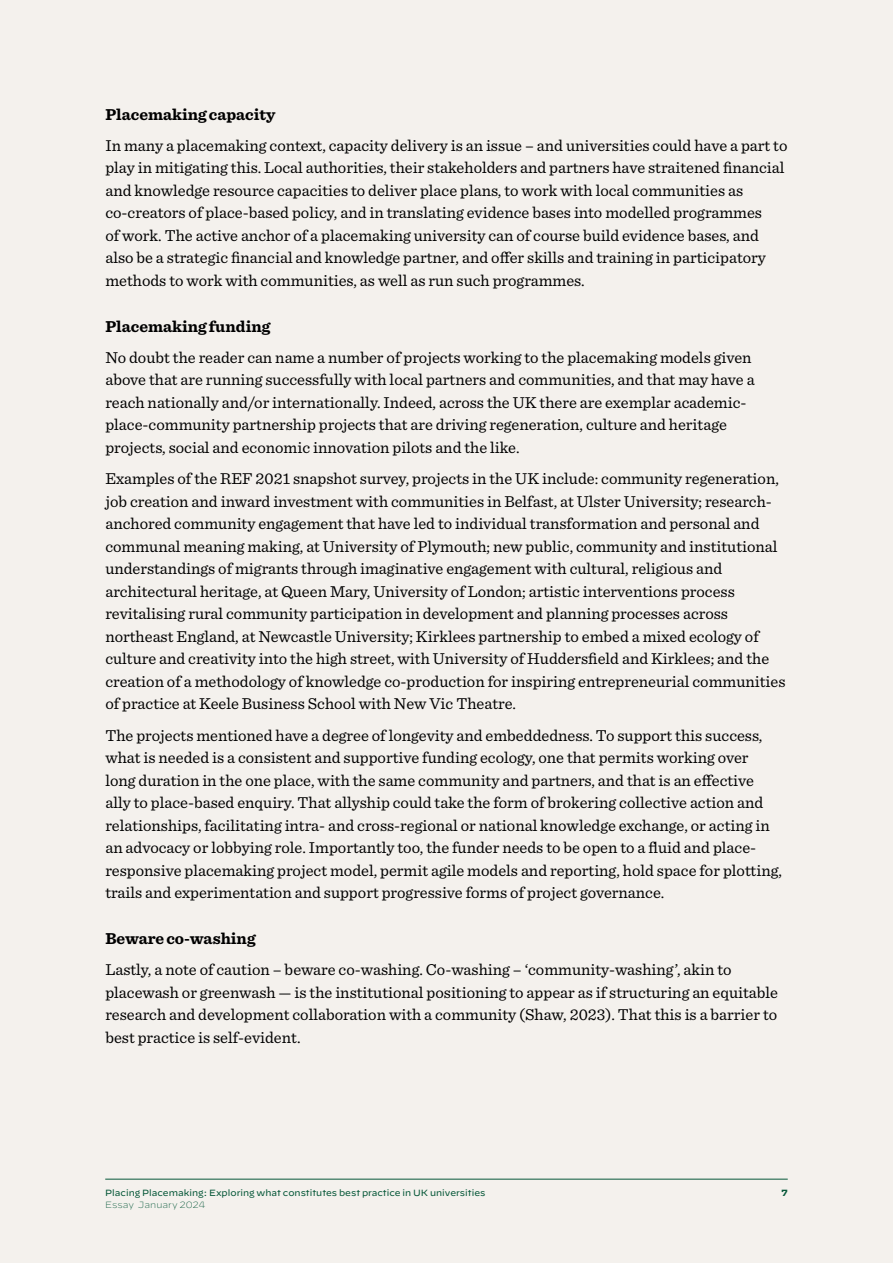
<style>
.page{position:relative;width:893px;height:1263px;background:#f4f1ed}
.page>*{position:absolute;margin:0;border:0;box-sizing:border-box;transform-origin:0 0}
.t1{font:16.5px/22.5px "Sentinel";color:#000}
.t2{font:700 16.5px "Sentinel";color:#000}
.t3{font:9px "Decimal";color:#075839}
.t4{font:200 9px "Decimal";letter-spacing:-.005em;color:#075839}
.t5{font:700 9px "Decimal";color:#075839}
</style>
<div class="page">
<hr style="left:105px;top:1179px;width:683px;height:1px;background:#075839">
<p class="t2" style="left:105px;top:101px;width:171px">Placemaking capacity</p>
<p class="t1" style="left:105px;top:133px;width:684px">In many a placemaking context, capacity delivery is an issue – and universities could have a part to play in mitigating this. Local authorities, their stakeholders and partners have straitened financial and knowledge resource capacities to deliver place plans, to work with local communities as co-creators of place-based policy, and in translating evidence bases into modelled programmes<br>of work. The active anchor of a placemaking university can of course build evidence bases, and also be a strategic financial and knowledge partner, and offer skills and training in participatory methods to work with communities, as well as run such programmes.</p>
<p class="t2" style="left:105px;top:313px;width:166px">Placemaking funding</p>
<p class="t1" style="left:105px;top:345px;width:651px">No doubt the reader can name a number of projects working to the placemaking models given above that are running successfully with local partners and communities, and that may have a reach nationally and/or internationally. Indeed, across the UK there are exemplar academic&shy;place-community partnership projects that are driving regeneration, culture and heritage projects, social and economic innovation pilots and the like.</p>
<p class="t1" style="left:105px;top:466px;width:682px">Examples of the REF 2021 snapshot survey, projects in the UK include: community regeneration, job creation and inward investment with communities in Belfast, at Ulster University; research&shy;anchored community engagement that have led to individual transformation and personal and communal meaning making, at University of Plymouth; new public, community and institutional understandings of migrants through imaginative engagement with cultural, religious and architectural heritage, at Queen Mary, University of London; artistic interventions process revitalising rural community participation in development and planning processes across northeast England, at Newcastle University; Kirklees partnership to embed a mixed ecology of culture and creativity into the high street, with University of Huddersfield and Kirklees; and the creation of a methodology of knowledge co-production for inspiring entrepreneurial communities of practice at Keele Business School with New Vic Theatre.</p>
<p class="t1" style="left:105px;top:723px;width:678px">The projects mentioned have a degree of longevity and embeddedness. To support this success, what is needed is a consistent and supportive funding ecology, one that permits working over long duration in the one place, with the same community and partners, and that is an effective ally to place-based enquiry. That allyship could take the form of brokering collective action and relationships, facilitating intra- and cross-regional or national knowledge exchange, or acting in an advocacy or lobbying role. Importantly too, the funder needs to be open to a fluid and place&shy;responsive placemaking project model, permit agile models and reporting, hold space for plotting, trails and experimentation and support progressive forms of project governance.</p>
<p class="t2" style="left:105px;top:925px;width:152px">Beware co-washing</p>
<p class="t1" style="left:105px;top:957px;width:674px">Lastly, a note of caution – beware co-washing. Co-washing – ‘community-washing’, akin to placewash or greenwash — is the institutional positioning to appear as if structuring an equitable research and development collaboration with a community (Shaw, 2023). That this is a barrier to best practice is self-evident.</p>
<p class="t3" style="left:105px;top:1187px;width:382px">Placing Placemaking: Exploring what constitutes best practice in UK universities</p>
<p class="t5" style="left:781px;top:1187px;width:8px">7</p>
<p class="t4" style="left:105px;top:1199px;width:102px">Essay January 2024</p>
</div>
